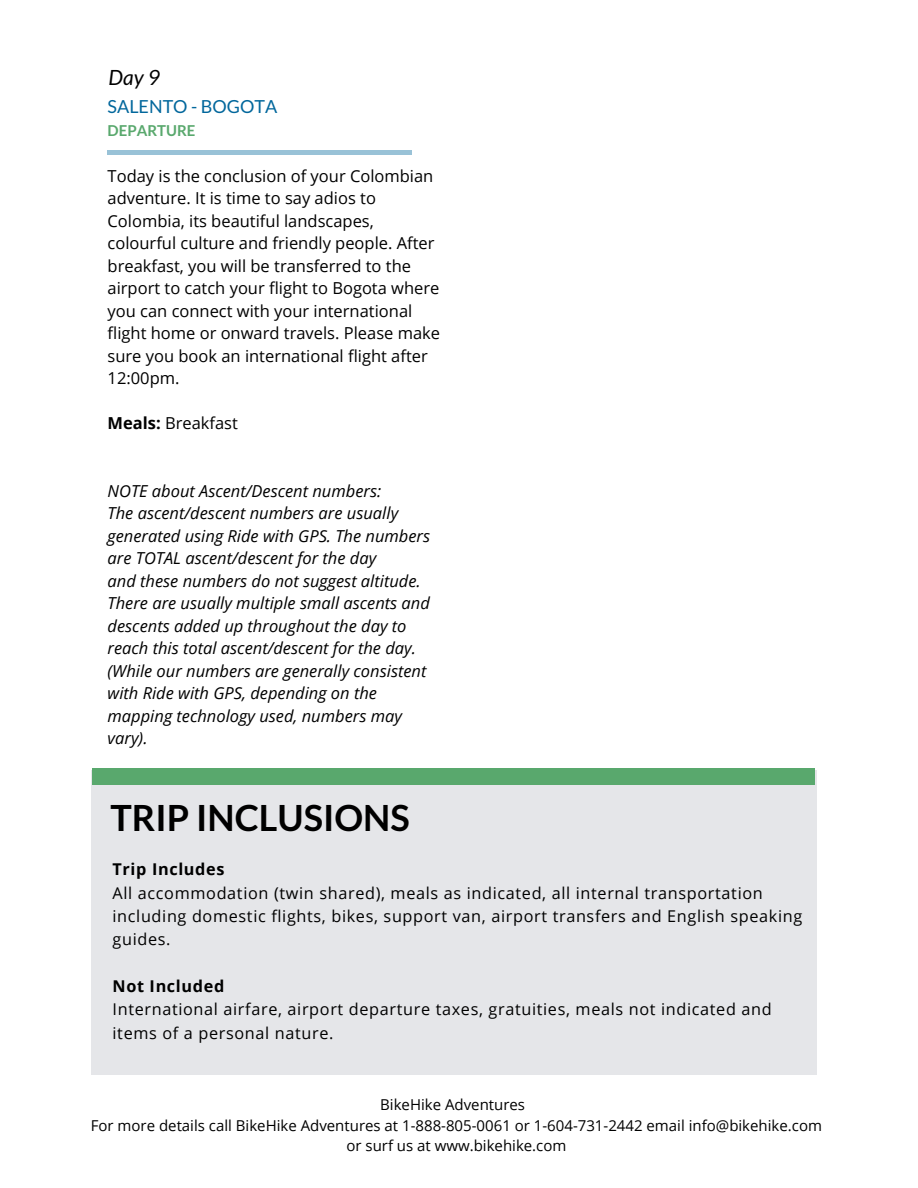
<style>
.page{position:relative;width:918px;height:1188px;background:#fff}
.page>*{position:absolute;margin:0;border:0;box-sizing:border-box;transform-origin:0 0}
.t1{font:700 36px "Lato";color:#000}
.t2{font:italic 21px "Lato";color:#000}
.t3{font:18px "Lato";color:#02679c}
.t4{font:italic 16.5px/22.5px "Open Sans";color:#000}
.t5{font:16.5px/22.5px "Open Sans";color:#000}
.t6{font:16.2px/23.4px "Open Sans";letter-spacing:.04em;color:#000}
.t7{font:700 16.2px "Open Sans";letter-spacing:.04em;color:#000}
.t8{font:15px/20.2px "Open Sans";color:#000;text-align:center}
.t9{font:700 15px "Lato";color:#59a86d}
.s1{font-weight:700}
</style>
<div class="page">
<div style="left:91px;top:770px;width:725px;height:304px;background:#e5e6e9"></div>
<hr style="left:108px;top:151px;width:304px;height:3px;background:#02679c">
<div style="left:92px;top:768px;width:723px;height:16px;background:#59a86d"></div>
<p class="t2" style="left:109px;top:64px;width:53px">Day 9</p>
<p class="t3" style="left:108px;top:95px;width:171px">SALENTO - BOGOTA</p>
<p class="t9" style="left:108px;top:121px;width:89px">DEPARTURE</p>
<p class="t5" style="left:108px;top:164px;width:334px">Today is the conclusion of your Colombian adventure. It is time to say adios to Colombia, its beautiful landscapes, colourful culture and friendly people. After breakfast, you will be transferred to the airport to catch your flight to Bogota where you can connect with your international flight home or onward travels. Please make sure you book an international flight after 12:00pm.</p>
<p class="t5" style="left:108px;top:412px;width:132px"><span class="s1">Meals:</span> Breakfast</p>
<p class="t4" style="left:108px;top:479px;width:324px">NOTE about Ascent/Descent numbers:<br>The ascent/descent numbers are usually generated using Ride with GPS. The numbers are TOTAL ascent/descent for the day<br>and these numbers do not suggest altitude.<br>There are usually multiple small ascents and descents added up throughout the day to reach this total ascent/descent for the day. (While our numbers are generally consistent with Ride with GPS, depending on the mapping technology used, numbers may vary).</p>
<h1 class="t1" style="left:111px;top:795px;width:301px">TRIP INCLUSIONS</h1>
<p class="t7" style="left:113px;top:858px;width:113px">Trip Includes</p>
<p class="t6" style="left:113px;top:881px;width:691px">All accommodation (twin shared), meals as indicated, all internal transportation including domestic flights, bikes, support van, airport transfers and English speaking guides.</p>
<p class="t7" style="left:113px;top:975px;width:113px">Not Included</p>
<p class="t6" style="left:113px;top:997px;width:661px">International airfare, airport departure taxes, gratuities, meals not indicated and items of a personal nature.</p>
<p class="t8" style="left:91px;top:1095px;width:733px">BikeHike Adventures<br>For more details call BikeHike Adventures at 1-888-805-0061 or 1-604-731-2442 email info@bikehike.com or surf us at www.bikehike.com</p>
</div>
